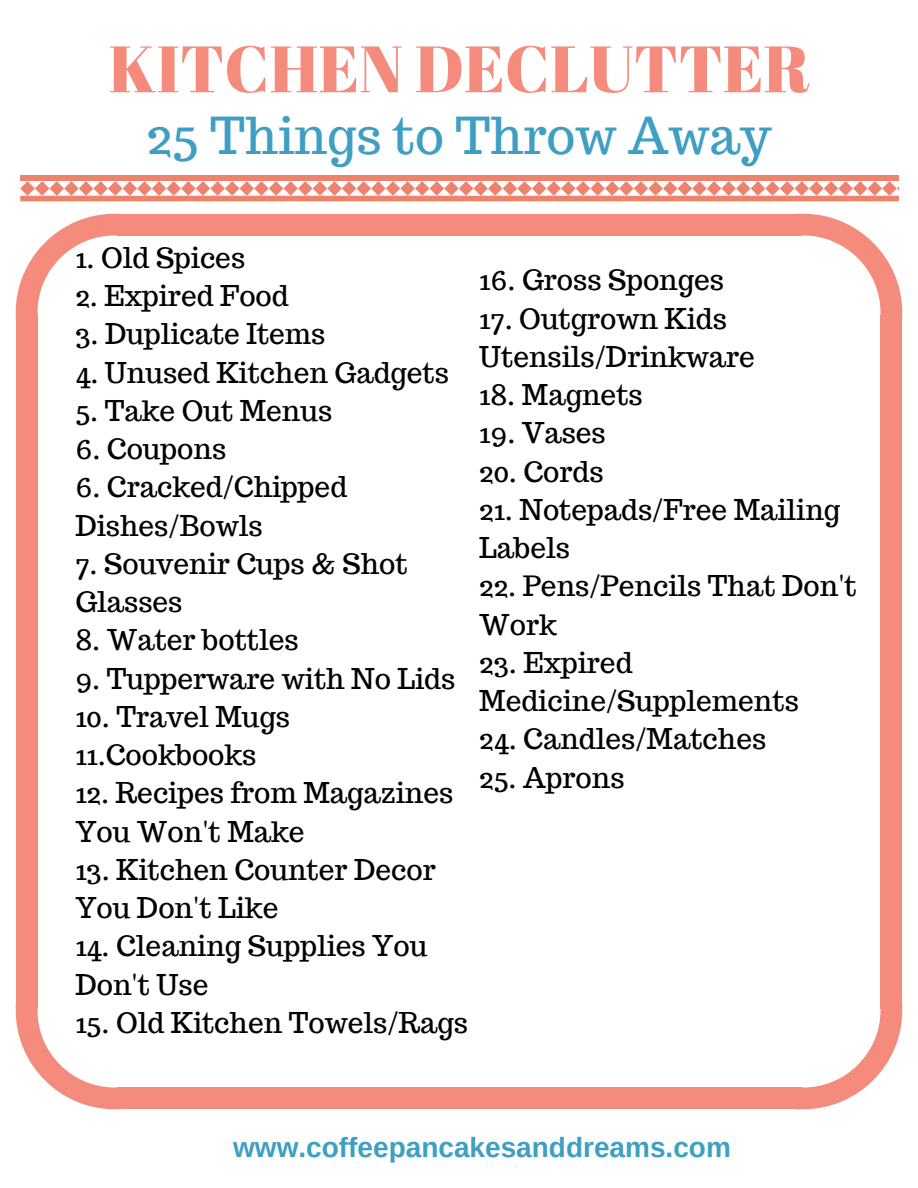
<style>
.page{position:relative;width:918px;height:1188px;background:#fff}
.page>*{position:absolute;margin:0;border:0;box-sizing:border-box;transform-origin:0 0}
.t1{font:65.4px "Abril Fatface";color:#f48b7d}
.t2{font:49.8px "Trocchi";color:#3e9fc2}
.t3{font:28.05px/38.2px "Trocchi";color:#000}
.t4{font:700 28.05px "Arimo";color:#3e9fc2}
</style>
<div class="page">
<div style="left:20px;top:176px;width:600px;height:5px;background:#ee826c"></div>
<div style="left:619px;top:176px;width:280px;height:5px;background:#ee826c"></div>
<svg style="left:20px;top:181px;width:879px;height:20px"></svg>
<svg style="left:16px;top:214px;width:101px;height:101px"></svg>
<svg style="left:802px;top:214px;width:100px;height:101px"></svg>
<div style="left:117px;top:214px;width:685px;height:22px;background:#f48b7d"></div>
<div style="left:16px;top:315px;width:22px;height:694px;background:#f48b7d"></div>
<div style="left:117px;top:1087px;width:685px;height:22px;background:#f48b7d"></div>
<svg style="left:16px;top:1009px;width:101px;height:100px"></svg>
<div style="left:880px;top:315px;width:22px;height:694px;background:#f48b7d"></div>
<svg style="left:802px;top:1009px;width:100px;height:100px"></svg>
<h1 class="t1" style="left:109px;top:23px;width:703px">KITCHEN DECLUTTER</h1>
<h2 class="t2" style="left:147px;top:103px;width:626px">25 Things to Throw Away</h2>
<p class="t3" style="left:75px;top:238px;width:171px">1. Old Spices</p>
<p class="t3" style="left:75px;top:277px;width:215px">2. Expired Food</p>
<p class="t3" style="left:75px;top:315px;width:252px">3. Duplicate Items</p>
<p class="t3" style="left:75px;top:353px;width:375px">4. Unused Kitchen Gadgets</p>
<p class="t3" style="left:75px;top:391px;width:258px">5. Take Out Menus</p>
<p class="t3" style="left:75px;top:430px;width:152px">6. Coupons</p>
<p class="t3" style="left:75px;top:468px;width:273px">6. Cracked/Chipped<br>Dishes/Bowls</p>
<p class="t3" style="left:75px;top:544px;width:334px">7. Souvenir Cups &amp; Shot<br>Glasses</p>
<p class="t3" style="left:75px;top:621px;width:225px">8. Water bottles</p>
<p class="t3" style="left:75px;top:659px;width:382px">9. Tupperware with No Lids</p>
<p class="t3" style="left:75px;top:697px;width:216px">10. Travel Mugs<br>11.Cookbooks</p>
<p class="t3" style="left:75px;top:774px;width:380px">12. Recipes from Magazines<br>You Won't Make</p>
<p class="t3" style="left:75px;top:850px;width:362px">13. Kitchen Counter Decor<br>You Don't Like</p>
<p class="t3" style="left:75px;top:927px;width:353px">14. Cleaning Supplies You<br>Don't Use</p>
<p class="t3" style="left:75px;top:1003px;width:394px">15. Old Kitchen Towels/Rags</p>
<p class="t3" style="left:479px;top:261px;width:246px">16. Gross Sponges</p>
<p class="t3" style="left:479px;top:299px;width:277px">17. Outgrown Kids<br>Utensils/Drinkware</p>
<p class="t3" style="left:479px;top:376px;width:165px">18. Magnets</p>
<p class="t3" style="left:479px;top:414px;width:128px">19. Vases</p>
<p class="t3" style="left:479px;top:452px;width:126px">20. Cords</p>
<p class="t3" style="left:479px;top:490px;width:363px">21. Notepads/Free Mailing<br>Labels</p>
<p class="t3" style="left:479px;top:567px;width:379px">22. Pens/Pencils That Don't<br>Work</p>
<p class="t3" style="left:479px;top:643px;width:321px">23. Expired<br>Medicine/Supplements</p>
<p class="t3" style="left:479px;top:720px;width:289px">24. Candles/Matches</p>
<p class="t3" style="left:479px;top:758px;width:147px">25. Aprons</p>
<p class="t4" style="left:233px;top:1131px;width:499px">www.coffeepancakesanddreams.com</p>
</div>
